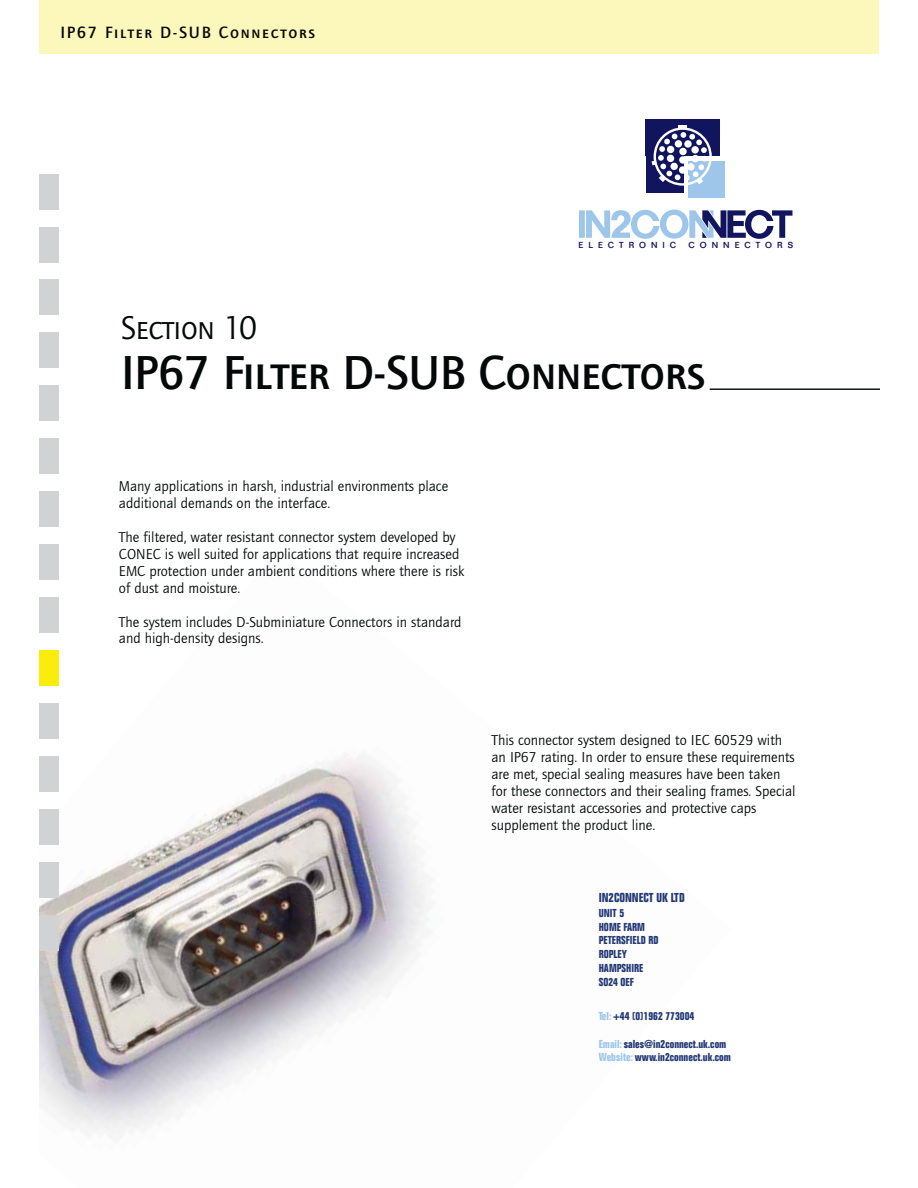
<style>
.page{position:relative;width:918px;height:1188px;background:#fff}
.page>*{position:absolute;margin:0;border:0;box-sizing:border-box;transform-origin:0 0}
.t1{font:49.35px "Quay Sans EF Medium SC";letter-spacing:-.01em;color:#040809}
.t2{font:33.9px "Quay Sans EF Book SC";letter-spacing:-.01em;color:#040809}
.t3{font:16.95px "Quay Sans EF Medium SC";letter-spacing:.1em;color:#040809}
.t4{font:14.85px/17px "Quay Sans EF";color:#040809}
.t5{font:700 condensed 12.75px "Folio";color:#233975}
.t6{font:700 condensed 11.25px/13.8px "Folio";color:#233975}
.t7{font:500 8.55px "Folio";letter-spacing:.59em;color:#11155e}
.s1{font-family:"Quay Sans EF";font-weight:500}
.s2{font-family:"Quay Sans EF"}
.s3{color:#9dc6ea}
</style>
<div class="page">
<img style="left:39px;top:754px;width:391px;height:381px">
<div style="left:39px;top:0;width:840px;height:54px;background:#fcf7ba"></div>
<div style="left:39px;top:174px;width:20px;height:35px;background:#d1d2d4"></div>
<div style="left:39px;top:597px;width:20px;height:36px;background:#d1d2d4"></div>
<div style="left:39px;top:280px;width:20px;height:35px;background:#d1d2d4"></div>
<div style="left:39px;top:333px;width:20px;height:35px;background:#d1d2d4"></div>
<div style="left:39px;top:386px;width:20px;height:35px;background:#d1d2d4"></div>
<div style="left:39px;top:439px;width:20px;height:35px;background:#d1d2d4"></div>
<div style="left:39px;top:492px;width:20px;height:35px;background:#d1d2d4"></div>
<div style="left:39px;top:544px;width:20px;height:36px;background:#d1d2d4"></div>
<div style="left:39px;top:227px;width:20px;height:35px;background:#d1d2d4"></div>
<div style="left:39px;top:650px;width:20px;height:36px;background:#faed0a"></div>
<div style="left:39px;top:703px;width:20px;height:36px;background:#d1d2d4"></div>
<div style="left:39px;top:756px;width:20px;height:36px;background:#d1d2d4"></div>
<div style="left:39px;top:809px;width:20px;height:35px;background:#d1d2d4"></div>
<div style="left:39px;top:862px;width:20px;height:35px;background:#d1d2d4"></div>
<div style="left:39px;top:916px;width:20px;height:35px;background:#d1d2d4"></div>
<hr style="left:710px;top:388px;width:169px;height:2px;background:#040809">
<svg style="left:579px;top:210px;width:213px;height:29px"></svg>
<div style="left:688px;top:161px;width:37px;height:36px;background:#9dc6ea"></div>
<div style="left:646px;top:119px;width:37px;height:74px;background:#11155e"></div>
<div style="left:646px;top:119px;width:74px;height:37px;background:#11155e"></div>
<div style="left:654px;top:127px;width:58px;height:59px;border:2px solid #fff;border-radius:50%"></div>
<svg style="left:652px;top:125px;width:56px;height:59px"></svg>
<div style="left:675px;top:140px;width:7px;height:8px;background:#fff;border-radius:50%"></div>
<div style="left:684px;top:140px;width:8px;height:8px;background:#fff;border-radius:50%"></div>
<div style="left:691px;top:146px;width:8px;height:8px;background:#fff;border-radius:50%"></div>
<div style="left:692px;top:155px;width:7px;height:7px;background:#fff;border-radius:50%"></div>
<div style="left:679px;top:148px;width:8px;height:7px;background:#fff;border-radius:50%"></div>
<div style="left:679px;top:156px;width:8px;height:8px;background:#fff;border-radius:50%"></div>
<div style="left:687px;top:163px;width:8px;height:8px;background:#fff;border-radius:50%"></div>
<div style="left:679px;top:166px;width:7px;height:8px;background:#fff;border-radius:50%"></div>
<div style="left:670px;top:163px;width:8px;height:7px;background:#fff;border-radius:50%"></div>
<div style="left:667px;top:155px;width:7px;height:7px;background:#fff;border-radius:50%"></div>
<div style="left:667px;top:146px;width:7px;height:7px;background:#fff;border-radius:50%"></div>
<p class="t3" style="left:60px;top:22px;width:256px"><span class="s1">IP67</span> Filter D-SUB Connectors</p>
<p class="t7" style="left:578px;top:242px;width:99px">ELECTRONIC</p>
<p class="t7" style="left:689px;top:242px;width:106px">CONNECTORS</p>
<h2 class="t2" style="left:121px;top:309px;width:137px">Section <span class="s2">10</span></h2>
<h1 class="t1" style="left:121px;top:344px;width:586px">IP<span class="s1">67</span> Filter D-SUB Connectors</h1>
<p class="t4" style="left:119px;top:478px;width:331px">Many applications in harsh, industrial environments place additional demands on the interface.</p>
<p class="t4" style="left:119px;top:529px;width:347px">The filtered, water resistant connector system developed by CONEC is well suited for applications that require increased EMC protection under ambient conditions where there is risk of dust and moisture.</p>
<p class="t4" style="left:119px;top:614px;width:344px">The system includes D-Subminiature Connectors in standard and high-density designs.</p>
<p class="t4" style="left:492px;top:732px;width:306px">This connector system designed to IEC 60529 with an IP67 rating. In order to ensure these requirements are met, special sealing measures have been taken for these connectors and their sealing frames. Special water resistant accessories and protective caps supplement the product line.</p>
<p class="t5" style="left:599px;top:893px;width:87px">IN2CONNECT UK LTD</p>
<p class="t6" style="left:599px;top:907px;width:61px">UNIT 5<br>HOME FARM<br>PETERSFIELD RD<br>ROPLEY<br>HAMPSHIRE<br>SO24 OEF</p>
<p class="t6" style="left:599px;top:1011px;width:97px"><span class="s3">Tel:</span>+44 (0)1962 773004</p>
<p class="t6" style="left:599px;top:1038px;width:134px"><span class="s3">Email:</span>sales@in2connect.uk.com<br><span class="s3">Website:</span>www.in2connect.uk.com</p>
</div>
